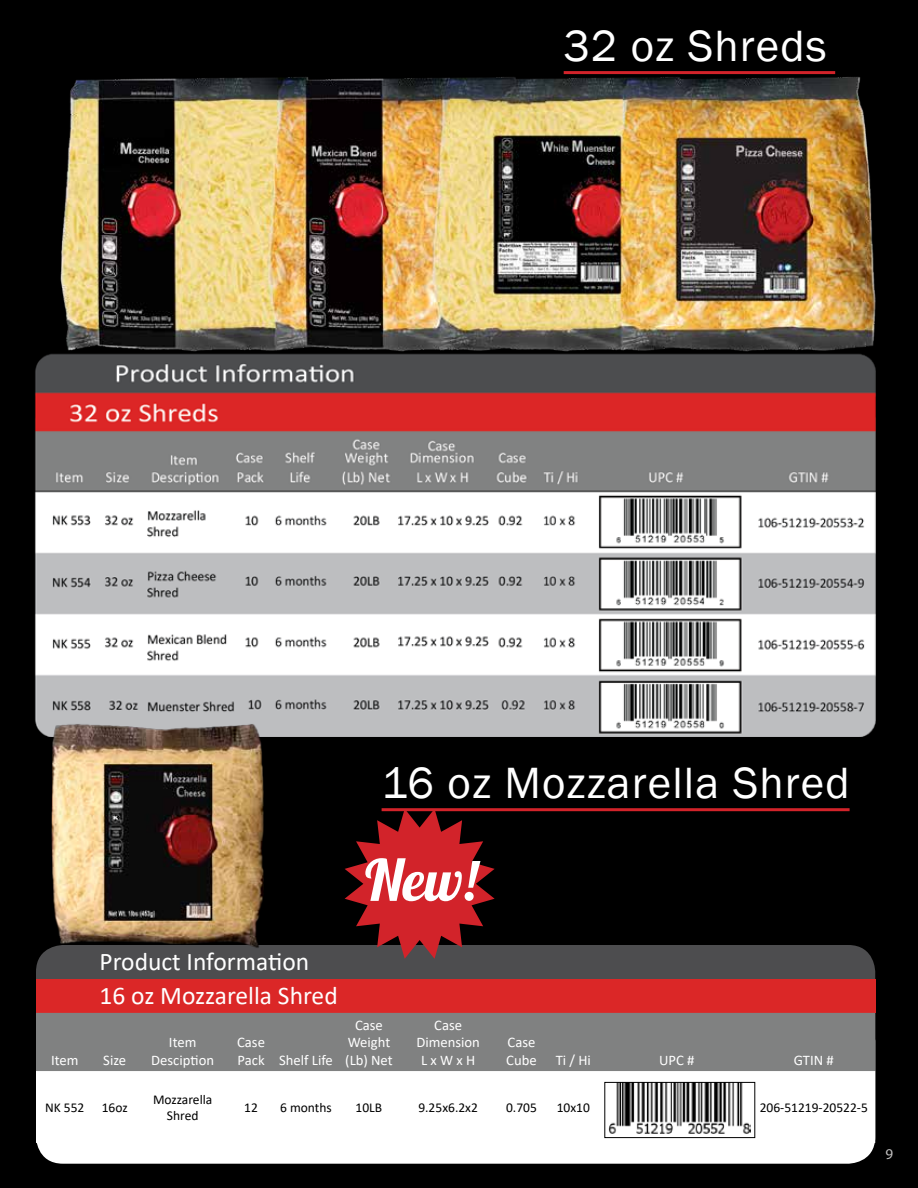
<style>
.page{position:relative;width:918px;height:1188px;background:#000}
.page>*{position:absolute;margin:0;border:0;box-sizing:border-box;transform-origin:0 0}
.t1{font:57px "Lobster 1.4";color:#fff}
.t2{font:45px "Franklin Gothic";letter-spacing:.025em;color:#fff}
.t3{font:25.5px/34.2px "Calibri";color:#fff}
.t4{font:15px "Myriad Pro";color:#c0bfbf}
.t5{font:14.7px/17.5px "Calibri";color:#fff;text-align:center}
.t6{font:13.5px/16.2px "Calibri";color:#000;text-align:center}
</style>
<div class="page">
<img style="left:34px;top:365px;width:842px;height:371px">
<img style="left:37px;top:71px;width:839px;height:320px">
<div style="left:36px;top:1015px;width:839px;height:149px;background:#fff;border-radius:27px"></div>
<div style="left:36px;top:945px;width:839px;height:149px;background:#4d4d4f;border-radius:27px"></div>
<div style="left:36px;top:979px;width:839px;height:34px;background:#db2727"></div>
<div style="left:36px;top:1013px;width:839px;height:58px;background:#808181"></div>
<svg style="left:36px;top:1071px;width:839px;height:72px"></svg>
<img style="left:34px;top:713px;width:257px;height:246px">
<hr style="left:382px;top:808px;width:468px;height:3px;background:#d2232a">
<img style="left:609px;top:1084px;width:142px;height:51px">
<div style="left:604px;top:1082px;width:151px;height:56px;border:1px solid #000"></div>
<svg style="left:345px;top:809px;width:150px;height:150px"></svg>
<h2 class="t2" style="left:563px;top:18px;width:265px">32 oz Shreds</h2>
<h2 class="t2" style="left:382px;top:755px;width:469px">16 oz Mozzarella Shred</h2>
<h1 class="t1" style="left:365px;top:844px;width:114px">New!</h1>
<h3 class="t3" style="left:100px;top:944px;width:240px">Product Information<br>16 oz Mozzarella Shred</h3>
<p class="t5" style="left:51px;top:1051px;width:29px">Item</p>
<p class="t5" style="left:103px;top:1051px;width:24px">Size</p>
<p class="t5" style="left:151px;top:1033px;width:64px">Item<br>Desciption</p>
<p class="t5" style="left:237px;top:1033px;width:97px;text-align:left">Case<br>Pack Shelf Life</p>
<p class="t5" style="left:345px;top:1016px;width:49px">Case<br>Weight (Lb) Net</p>
<p class="t5" style="left:416px;top:1016px;width:65px">Case<br>Dimension<br>L x W x H</p>
<p class="t5" style="left:506px;top:1033px;width:32px;text-align:left">Case<br>Cube</p>
<p class="t5" style="left:556px;top:1051px;width:37px">Ti / Hi</p>
<p class="t5" style="left:659px;top:1051px;width:37px">UPC #</p>
<p class="t5" style="left:794px;top:1051px;width:42px">GTIN #</p>
<p class="t6" style="left:45px;top:1099px;width:41px">NK 552</p>
<p class="t6" style="left:102px;top:1099px;width:27px">16oz</p>
<p class="t6" style="left:153px;top:1091px;width:61px">Mozzarella<br>Shred</p>
<p class="t6" style="left:244px;top:1099px;width:15px">12</p>
<p class="t6" style="left:280px;top:1099px;width:53px">6 months</p>
<p class="t6" style="left:356px;top:1099px;width:28px">10LB</p>
<p class="t6" style="left:418px;top:1099px;width:61px">9.25x6.2x2</p>
<p class="t6" style="left:506px;top:1099px;width:32px">0.705</p>
<p class="t6" style="left:557px;top:1099px;width:35px">10x10</p>
<p class="t6" style="left:760px;top:1099px;width:110px">206-51219-20522-5</p>
<p class="t4" style="left:885px;top:1144px;width:9px">9</p>
</div>
